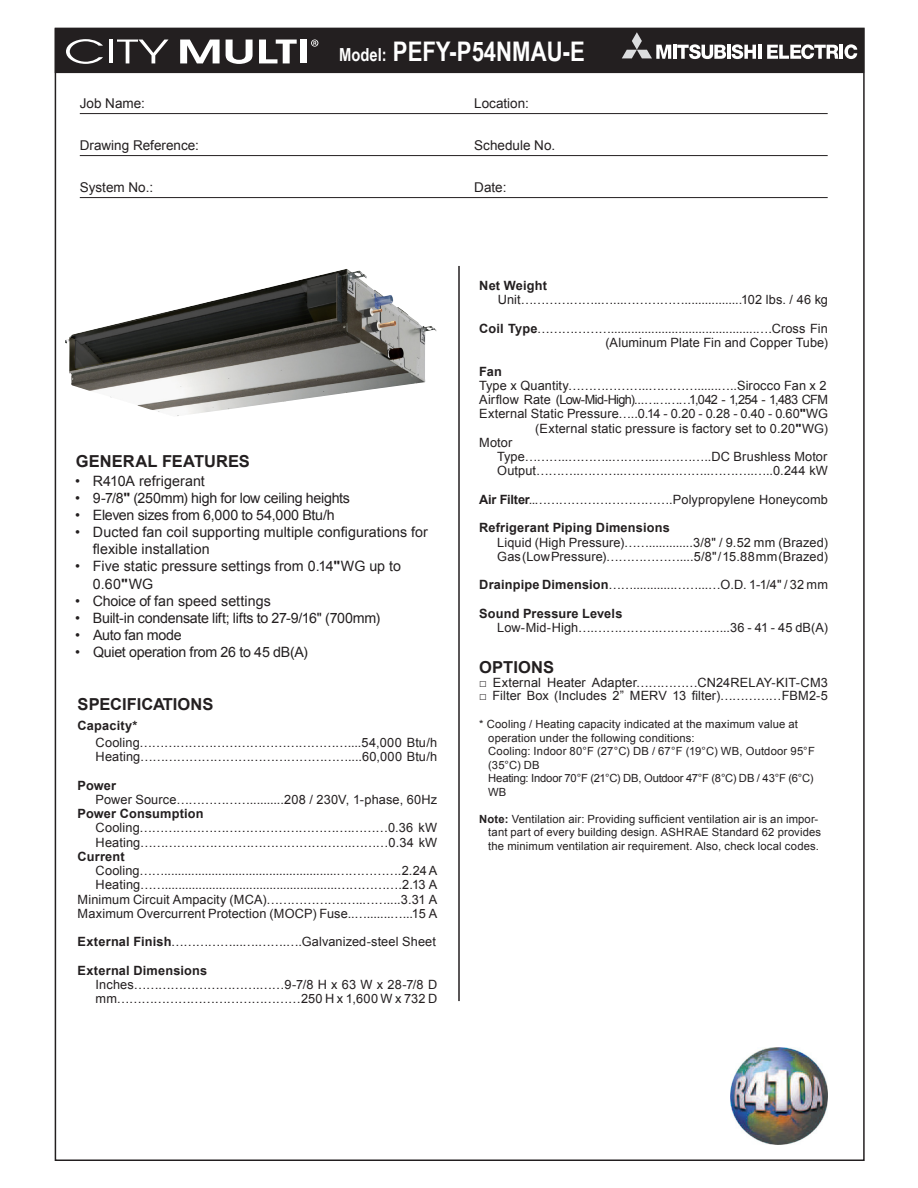
<style>
.page{position:relative;width:918px;height:1188px;background:#fff}
.page>*{position:absolute;margin:0;border:0;box-sizing:border-box;transform-origin:0 0}
.t1{font:700 27px "Arial Narrow";color:#fff}
.subhead{font:700 16.5px "Arial";color:#231f20}
._10_pt_subhead{font:700 16.5px "Arial";letter-spacing:.005em;color:#231f20}
.feature_bullets{font:14.25px/17.1px "Arial";letter-spacing:-.005em;color:#231f20}
.t2{font:13.5px "Arial";color:#231f20}
.feature_bullets-2{font:12.75px "Arial";letter-spacing:.01em;color:#231f20}
.feature_bullets-3{font:700 12.75px "Arial";letter-spacing:.015em;color:#231f20}
.specs{font:12.75px "Arial";letter-spacing:.01em;color:#231f20}
.feature_bullets-4{font:12.75px "Arial";letter-spacing:-.045em;color:#231f20}
.footnote{font:11.25px/13.5px "Arial";letter-spacing:.015em;color:#231f20}
.footnote-2{font:11.25px/13.5px "Arial";letter-spacing:-.015em;color:#231f20}
.s1{font-size:18px}
.s2{font-weight:700}
</style>
<div class="page">
<div style="left:55px;top:29px;width:808px;height:43px;background:#231f20"></div>
<div style="left:55px;top:28px;width:809px;height:45px;border:2px solid #231f20"></div>
<hr style="left:80px;top:113px;width:748px;height:1px;background:#231f20">
<hr style="left:80px;top:155px;width:748px;height:1px;background:#231f20">
<hr style="left:80px;top:197px;width:748px;height:1px;background:#231f20">
<svg style="left:66px;top:39px;width:37px;height:25px"></svg>
<hr style="left:109px;top:40px;width:4px;height:23px;background:#fff">
<svg style="left:117px;top:40px;width:51px;height:23px"></svg>
<svg style="left:180px;top:40px;width:40px;height:23px"></svg>
<svg style="left:226px;top:40px;width:27px;height:24px"></svg>
<svg style="left:259px;top:40px;width:38px;height:23px"></svg>
<div style="left:300px;top:40px;width:7px;height:23px;background:#fff"></div>
<svg style="left:311px;top:40px;width:7px;height:7px"></svg>
<svg style="left:622px;top:32px;width:49px;height:27px"></svg>
<hr style="left:673px;top:45px;width:3px;height:14px;background:#fff">
<svg style="left:677px;top:44px;width:49px;height:15px"></svg>
<hr style="left:727px;top:45px;width:4px;height:14px;background:#fff">
<svg style="left:732px;top:44px;width:24px;height:15px"></svg>
<hr style="left:758px;top:45px;width:3px;height:14px;background:#fff">
<svg style="left:767px;top:44px;width:71px;height:15px"></svg>
<hr style="left:840px;top:45px;width:3px;height:14px;background:#fff">
<svg style="left:844px;top:44px;width:13px;height:15px"></svg>
<img style="left:730px;top:1048px;width:97px;height:97px">
<hr style="left:458px;top:266px;width:2px;height:735px;background:#231f20">
<img style="left:65px;top:269px;width:371px;height:147px">
<p class="t1" style="left:339px;top:31px;width:247px"><span class="s1">Model:</span> PEFY-P54NMAU-E</p>
<p class="t2" style="left:80px;top:94px;width:67px">Job Name:</p>
<p class="t2" style="left:474px;top:94px;width:56px">Location:</p>
<p class="t2" style="left:80px;top:136px;width:121px">Drawing Reference:</p>
<p class="t2" style="left:474px;top:136px;width:83px">Schedule No.</p>
<p class="t2" style="left:80px;top:178px;width:75px">System No.:</p>
<p class="t2" style="left:474px;top:178px;width:34px">Date:</p>
<p class="subhead" style="left:76px;top:450px;width:176px">GENERAL FEATURES</p>
<p class="feature_bullets" style="left:75px;top:473px;width:131px">• R410A refrigerant</p>
<p class="feature_bullets" style="left:75px;top:490px;width:277px">• 9-7/8<span class="s2">"</span> (250mm) high for low ceiling heights</p>
<p class="feature_bullets" style="left:75px;top:507px;width:261px">• Eleven sizes from 6,000 to 54,000 Btu/h</p>
<p class="feature_bullets" style="left:93px;top:524px;width:337px;text-indent:-18px">• Ducted fan coil supporting multiple configurations for flexible installation</p>
<p class="feature_bullets" style="left:93px;top:558px;width:310px;text-indent:-18px">• Five static pressure settings from 0.14<span class="s2">"</span>WG up to<br>0.60<span class="s2">"</span>WG</p>
<p class="feature_bullets" style="left:75px;top:592px;width:197px">• Choice of fan speed settings</p>
<p class="feature_bullets" style="left:75px;top:609px;width:307px">• Built-in condensate lift; lifts to 27-9/16" (700mm)</p>
<p class="feature_bullets" style="left:75px;top:626px;width:108px">• Auto fan mode</p>
<p class="feature_bullets" style="left:75px;top:644px;width:234px">• Quiet operation from 26 to 45 dB(A)</p>
<p class="subhead" style="left:78px;top:693px;width:137px">SPECIFICATIONS</p>
<p class="feature_bullets-3" style="left:78px;top:717px;width:61px">Capacity*</p>
<p class="feature_bullets-2" style="left:96px;top:734px;width:343px">Cooling……………………………………………....54,000 Btu/h</p>
<p class="feature_bullets-2" style="left:96px;top:748px;width:343px">Heating……………………………………………....60,000 Btu/h</p>
<p class="feature_bullets-3" style="left:78px;top:777px;width:40px">Power</p>
<p class="feature_bullets-2" style="left:96px;top:791px;width:343px">Power Source………………..........208 / 230V, 1-phase, 60Hz</p>
<p class="feature_bullets-3" style="left:78px;top:805px;width:128px">Power Consumption</p>
<p class="feature_bullets-2" style="left:96px;top:820px;width:343px">Cooling…………………………………………….………0.36 kW</p>
<p class="feature_bullets-2" style="left:96px;top:834px;width:343px">Heating…………………………………………….………0.34 kW</p>
<p class="feature_bullets-3" style="left:78px;top:848px;width:49px">Current</p>
<p class="feature_bullets-2" style="left:96px;top:862px;width:343px">Cooling……...................................................…………….2.24A</p>
<p class="feature_bullets-2" style="left:96px;top:877px;width:343px">Heating……...................................................…………….2.13 A</p>
<p class="feature_bullets-2" style="left:78px;top:891px;width:361px">Minimum Circuit Ampacity (MCA)……………….…..……....3.31 A</p>
<p class="feature_bullets-2" style="left:78px;top:905px;width:361px">Maximum Overcurrent Protection (MOCP) Fuse..….......…...15 A</p>
<p class="feature_bullets-2" style="left:78px;top:934px;width:360px"><span class="s2">External Finish</span>……………...….…….….Galvanized-steel Sheet</p>
<p class="feature_bullets-3" style="left:78px;top:962px;width:131px">External Dimensions</p>
<p class="feature_bullets-2" style="left:96px;top:976px;width:343px">Inches………………………….……9-7/8 H x 63 W x 28-7/8 D</p>
<p class="feature_bullets-2" style="left:96px;top:991px;width:343px">mm………………………………………250 H x 1,600 W x 732 D</p>
<p class="feature_bullets-3" style="left:479px;top:277px;width:69px">Net Weight</p>
<p class="feature_bullets-2" style="left:498px;top:292px;width:332px">Unit………………..…...…………….................102 lbs. / 46 kg</p>
<p class="feature_bullets-2" style="left:479px;top:320px;width:350px"><span class="s2">Coil Type</span>………………...........................................….Cross Fin</p>
<p class="feature_bullets-2" style="left:605px;top:334px;width:224px">(Aluminum Plate Fin and Copper Tube)</p>
<p class="feature_bullets-3" style="left:479px;top:363px;width:24px">Fan</p>
<p class="feature_bullets-2" style="left:479px;top:377px;width:349px">Type x Quantity………………..…………......…..Sirocco Fan x 2</p>
<p class="feature_bullets-4" style="left:479px;top:391px;width:350px">Airflow Rate (Low-Mid-High)...…………1,042 - 1,254 - 1,483 CFM</p>
<p class="feature_bullets-2" style="left:479px;top:406px;width:350px">External Static Pressure…..0.14 - 0.20 - 0.28 - 0.40 - 0.60<span class="s2">"</span>WG</p>
<p class="feature_bullets-2" style="left:535px;top:420px;width:294px">(External static pressure is factory set to 0.20<span class="s2">"</span>WG)</p>
<p class="feature_bullets-2" style="left:479px;top:434px;width:35px">Motor</p>
<p class="feature_bullets-2" style="left:497px;top:448px;width:332px">Type………..………..………..…………..DC Brushless Motor</p>
<p class="feature_bullets-2" style="left:497px;top:463px;width:332px">Output………..………..………..………..………..…..0.244 kW</p>
<p class="feature_bullets-2" style="left:479px;top:491px;width:350px"><span class="s2">Air Filter</span>..…………………………….Polypropylene Honeycomb</p>
<p class="feature_bullets-3" style="left:479px;top:519px;width:192px">Refrigerant Piping Dimensions</p>
<p class="feature_bullets-2" style="left:497px;top:534px;width:332px">Liquid (High Pressure)…….............3/8" / 9.52 mm (Brazed)</p>
<p class="feature_bullets-2" style="left:497px;top:548px;width:332px">Gas(LowPressure)………………....5/8"/15.88mm(Brazed)</p>
<p class="feature_bullets-2" style="left:479px;top:577px;width:350px"><span class="s2">Drainpipe Dimension</span>……............……...…O.D. 1-1/4" / 32 mm</p>
<p class="feature_bullets-3" style="left:479px;top:605px;width:145px">Sound Pressure Levels</p>
<p class="feature_bullets-2" style="left:497px;top:619px;width:332px">Low-Mid-High….…………….……………...36 - 41 - 45 dB(A)</p>
<p class="_10_pt_subhead" style="left:479px;top:657px;width:76px">OPTIONS</p>
<p class="specs" style="left:479px;top:674px;width:350px">□ External Heater Adapter……………CN24RELAY-KIT-CM3</p>
<p class="specs" style="left:479px;top:688px;width:350px">□ Filter Box (Includes 2” MERV 13 filter)……………FBM2-5</p>
<p class="footnote" style="left:488px;top:718px;width:311px;text-indent:-9px">* Cooling / Heating capacity indicated at the maximum value at operation under the following conditions:</p>
<p class="footnote" style="left:488px;top:745px;width:328px">Cooling: Indoor 80°F (27°C) DB / 67°F (19°C) WB, Outdoor 95°F (35°C) DB</p>
<p class="footnote-2" style="left:488px;top:772px;width:327px">Heating: Indoor 70°F (21°C) DB, Outdoor 47°F (8°C) DB / 43°F (6°C)<br>WB</p>
<p class="footnote" style="left:488px;top:812px;width:334px;text-indent:-9px"><span class="s2">Note:</span> Ventilation air: Providing sufficient ventilation air is an impor&shy;tant part of every building design. ASHRAE Standard 62 provides the minimum ventilation air requirement. Also, check local codes.</p>
</div>
